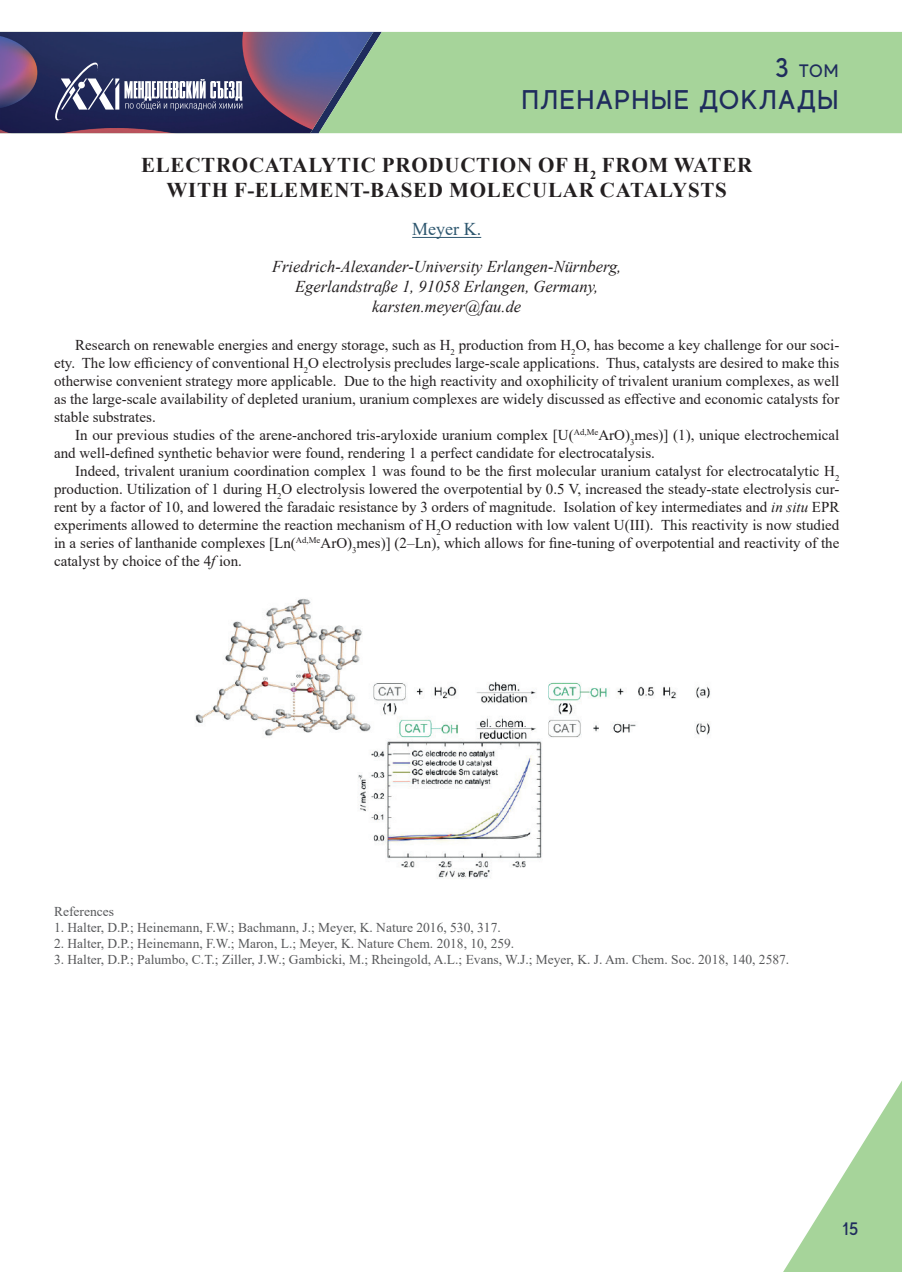
<style>
.page{position:relative;width:902px;height:1272px;background:#fff}
.page>*{position:absolute;margin:0;border:0;box-sizing:border-box;transform-origin:0 0}
.t1{font:500 27px "MADE Evolve Sans";letter-spacing:.05em;color:#1f2c5d}
.t2{font:700 21px/25.2px "Times New Roman";letter-spacing:.035em;color:#231f20;text-align:center}
.t3{font:18px "Times New Roman";color:#2e576f}
.t4{font:500 18px "MADE Evolve Sans";color:#1f2c5d}
.t5{font:italic 16.5px/19.8px "Times New Roman";color:#231f20;text-align:center}
.t6{font:15px/18px "Times New Roman";color:#231f20;text-align:justify}
.t7{font:13.5px "Times New Roman";color:#57585a}
.s1{font-size:27px}
.s2{font-style:italic}
</style>
<div class="page">
<div style="left:382px;top:32px;width:519px;height:101px;background:#a6d49a"></div>
<svg style="left:784px;top:1082px;width:117px;height:189px"></svg>
<svg style="left:0;top:32px;width:382px;height:101px"></svg>
<hr style="left:412px;top:237px;width:69px;height:1px;background:#2e576f">
<img style="left:195px;top:598px;width:515px;height:281px">
<p class="t4" style="left:774px;top:59px;width:65px"><span class="s1">3</span> ТОМ</p>
<h1 class="t1" style="left:521px;top:83px;width:318px">ПЛЕНАРНЫЕ ДОКЛАДЫ</h1>
<h2 class="t2" style="left:141px;top:151px;width:612px">ELECTROCATALYTIC PRODUCTION OF H<sub>2</sub> FROM WATER<br>WITH F-ELEMENT-BASED MOLECULAR CATALYSTS</h2>
<p class="t3" style="left:412px;top:217px;width:70px">Meyer K.</p>
<p class="t5" style="left:272px;top:256px;width:351px">Friedrich-Alexander-University Erlangen-Nürnberg,<br>Egerlandstraße 1, 91058 Erlangen, Germany, karsten.meyer@fau.de</p>
<p class="t6" style="left:54px;top:335px;width:786px;text-indent:21px">Research on renewable energies and energy storage, such as H<sub>2</sub> production from H<sub>2</sub>O, has become a key challenge for our soci&shy;ety. The low efficiency of conventional H<sub>2</sub>O electrolysis precludes large-scale applications. Thus, catalysts are desired to make this otherwise convenient strategy more applicable. Due to the high reactivity and oxophilicity of trivalent uranium complexes, as well as the large-scale availability of depleted uranium, uranium complexes are widely discussed as effective and economic catalysts for stable substrates.</p>
<p class="t6" style="left:54px;top:425px;width:786px;text-indent:21px">In our previous studies of the arene-anchored tris-aryloxide uranium complex [U(<sup>Ad,Me</sup>ArO)<sub>3</sub>mes)] (1), unique electrochemical and well-defined synthetic behavior were found, rendering 1 a perfect candidate for electrocatalysis.</p>
<p class="t6" style="left:54px;top:461px;width:786px;text-indent:21px">Indeed, trivalent uranium coordination complex 1 was found to be the first molecular uranium catalyst for electrocatalytic H<sub>2 </sub>production. Utilization of 1 during H<sub>2</sub>O electrolysis lowered the overpotential by 0.5 V, increased the steady-state electrolysis cur&shy;rent by a factor of 10, and lowered the faradaic resistance by 3 orders of magnitude. Isolation of key intermediates and <span class="s2">in situ</span> EPR experiments allowed to determine the reaction mechanism of H<sub>2</sub>O reduction with low valent U(III). This reactivity is now studied in a series of lanthanide complexes [Ln(<sup>Ad,Me</sup>ArO)<sub>3</sub>mes)] (2–Ln), which allows for fine-tuning of overpotential and reactivity of the catalyst by choice of the 4<span class="s2">f</span> ion.</p>
<p class="t7" style="left:54px;top:901px;width:61px">References</p>
<p class="t7" style="left:54px;top:917px;width:448px">1. Halter, D.P.; Heinemann, F.W.; Bachmann, J.; Meyer, K. Nature 2016, 530, 317.</p>
<p class="t7" style="left:54px;top:933px;width:462px">2. Halter, D.P.; Heinemann, F.W.; Maron, L.; Meyer, K. Nature Chem. 2018, 10, 259.</p>
<p class="t7" style="left:54px;top:950px;width:736px">3. Halter, D.P.; Palumbo, C.T.; Ziller, J.W.; Gambicki, M.; Rheingold, A.L.; Evans, W.J.; Meyer, K. J. Am. Chem. Soc. 2018, 140, 2587.</p>
<p class="t4" style="left:842px;top:1217px;width:18px">15</p>
</div>
